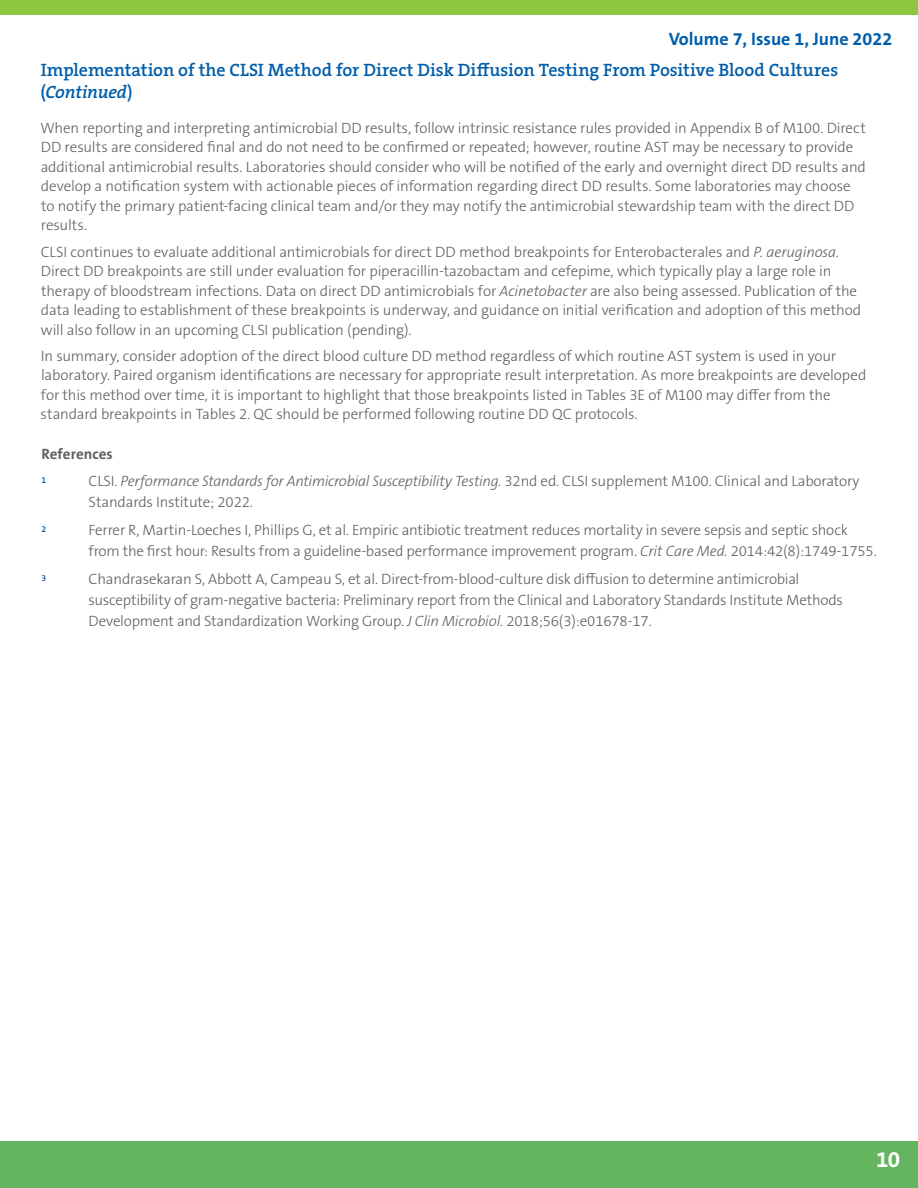
<style>
.page{position:relative;width:918px;height:1188px;background:#fff}
.page>*{position:absolute;margin:0;border:0;box-sizing:border-box;transform-origin:0 0}
.t1{font:700 22.5px "The Sans B W7";color:#fff}
.t2{font:600 18px/21.6px "The Serif B W6";letter-spacing:-.005em;color:#005daa}
.t3{font:700 18px "The Sans B W7";color:#005daa}
.t4{font:300 15px/19.5px "The Sans B W3";letter-spacing:-.01em;color:#5f6062}
.t5{font:700 15px "The Sans B W7";color:#5f6062}
.t6{font:600 8.7px "The Sans B W6";color:#0054a6}
.s1{font-style:italic}
</style>
<div class="page">
<div style="left:0;top:0;width:918px;height:15px;background:#8dc63f"></div>
<div style="left:0;top:1141px;width:918px;height:47px;background:#65b460"></div>
<p class="t3" style="left:669px;top:27px;width:225px">Volume 7, Issue 1, June 2022</p>
<p class="t2" style="left:41px;top:59px;width:799px">Implementation of the CLSI Method for Direct Disk Diffusion Testing From Positive Blood Cultures (<span class="s1">Continued</span>)</p>
<p class="t4" style="left:40px;top:118px;width:827px">When reporting and interpreting antimicrobial DD results, follow intrinsic resistance rules provided in Appendix B of M100. Direct DD results are considered final and do not need to be confirmed or repeated; however, routine AST may be necessary to provide additional antimicrobial results. Laboratories should consider who will be notified of the early and overnight direct DD results and develop a notification system with actionable pieces of information regarding direct DD results. Some laboratories may choose to notify the primary patient-facing clinical team and/or they may notify the antimicrobial stewardship team with the direct DD results.</p>
<p class="t4" style="left:41px;top:242px;width:822px">CLSI continues to evaluate additional antimicrobials for direct DD method breakpoints for Enterobacterales and <span class="s1">P. aeruginosa</span>.<br>Direct DD breakpoints are still under evaluation for piperacillin-tazobactam and cefepime, which typically play a large role in therapy of bloodstream infections. Data on direct DD antimicrobials for <span class="s1">Acinetobacter</span> are also being assessed. Publication of the data leading to establishment of these breakpoints is underway, and guidance on initial verification and adoption of this method will also follow in an upcoming CLSI publication (pending).</p>
<p class="t4" style="left:41px;top:346px;width:827px">In summary, consider adoption of the direct blood culture DD method regardless of which routine AST system is used in your laboratory. Paired organism identifications are necessary for appropriate result interpretation. As more breakpoints are developed for this method over time, it is important to highlight that those breakpoints listed in Tables 3E of M100 may differ from the standard breakpoints in Tables 2. QC should be performed following routine DD QC protocols.</p>
<p class="t5" style="left:41px;top:444px;width:73px">References</p>
<p class="t6" style="left:41px;top:475px;width:6px">1</p>
<p class="t4" style="left:89px;top:471px;width:772px;line-height:21px">CLSI. <span class="s1">Performance Standards for Antimicrobial Susceptibility Testing.</span> 32nd ed. CLSI supplement M100. Clinical and Laboratory<br>Standards Institute; 2022.</p>
<p class="t6" style="left:41px;top:524px;width:6px">2</p>
<p class="t4" style="left:89px;top:520px;width:790px;line-height:21px">Ferrer R, Martin-Loeches I, Phillips G, et al. Empiric antibiotic treatment reduces mortality in severe sepsis and septic shock from the first hour: Results from a guideline-based performance improvement program. <span class="s1">Crit Care Med.</span> 2014:42(8):1749-1755.</p>
<p class="t6" style="left:41px;top:572px;width:6px">3</p>
<p class="t4" style="left:89px;top:568px;width:756px;line-height:21px">Chandrasekaran S, Abbott A, Campeau S, et al. Direct-from-blood-culture disk diffusion to determine antimicrobial susceptibility of gram-negative bacteria: Preliminary report from the Clinical and Laboratory Standards Institute Methods<br>Development and Standardization Working Group. <span class="s1">J Clin Microbiol.</span> 2018;56(3):e01678-17.</p>
<h1 class="t1" style="left:876px;top:1145px;width:26px">10</h1>
</div>
